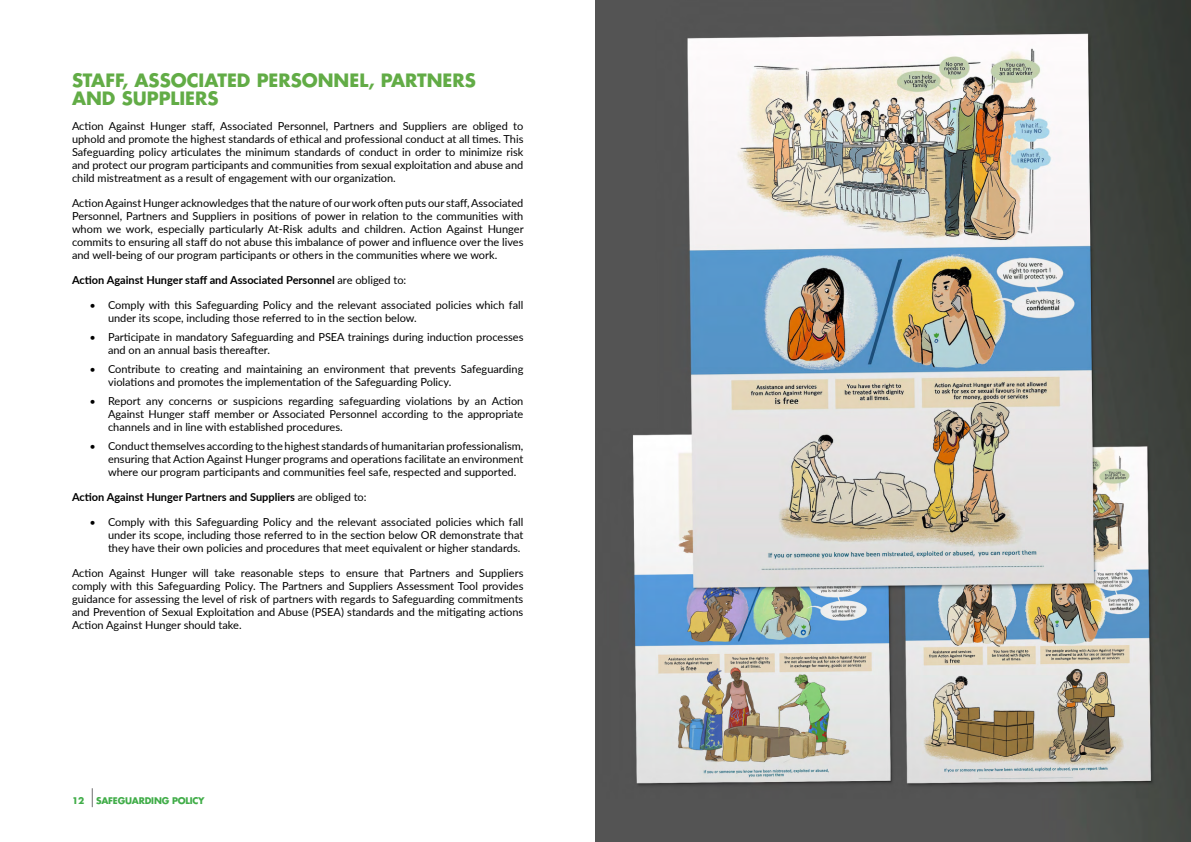
<style>
.page{position:relative;width:1191px;height:842px;background:#fff}
.page>*{position:absolute;margin:0;border:0;box-sizing:border-box;transform-origin:0 0}
.t1{font:700 18px/18px "Futura LT Pro";color:#62ac46}
.t2{font:11px/13px "Lato";color:#000;text-align:justify}
.t3{font:700 11px "Lato";color:#000}
.t4{font:700 9px "Futura LT Pro";letter-spacing:-.02em;color:#41ad49}
.s1{font-weight:400}
</style>
<div class="page">
<svg style="left:92px;top:788px;width:1px;height:19px"></svg>
<img style="left:595px;top:0;width:596px;height:842px">
<h1 class="t1" style="left:72px;top:71px;width:405px">STAFF, ASSOCIATED PERSONNEL, PARTNERS<br>AND SUPPLIERS</h1>
<p class="t2" style="left:72px;top:119px;width:453px">Action Against Hunger staff, Associated Personnel, Partners and Suppliers are obliged to uphold and promote the highest standards of ethical and professional conduct at all times. This Safeguarding policy articulates the minimum standards of conduct in order to minimize risk and protect our program participants and communities from sexual exploitation and abuse and child mistreatment as a result of engagement with our organization.</p>
<p class="t2" style="left:72px;top:196px;width:453px">Action Against Hunger acknowledges that the nature of our work often puts our staff, Associated Personnel, Partners and Suppliers in positions of power in relation to the communities with whom we work, especially particularly At-Risk adults and children. Action Against Hunger commits to ensuring all staff do not abuse this imbalance of power and influence over the lives and well-being of our program participants or others in the communities where we work.</p>
<p class="t3" style="left:72px;top:272px;width:336px">Action Against Hunger staff and Associated Personnel <span class="s1">are obliged to:</span></p>
<p class="t2" style="left:108px;top:298px;width:417px;text-indent:-18px">• Comply with this Safeguarding Policy and the relevant associated policies which fall under its scope, including those referred to in the section below.</p>
<p class="t2" style="left:108px;top:330px;width:417px;text-indent:-18px">• Participate in mandatory Safeguarding and PSEA trainings during induction processes and on an annual basis thereafter.</p>
<p class="t2" style="left:108px;top:362px;width:417px;text-indent:-18px">• Contribute to creating and maintaining an environment that prevents Safeguarding violations and promotes the implementation of the Safeguarding Policy.</p>
<p class="t2" style="left:108px;top:394px;width:417px;text-indent:-18px">• Report any concerns or suspicions regarding safeguarding violations by an Action Against Hunger staff member or Associated Personnel according to the appropriate channels and in line with established procedures.</p>
<p class="t2" style="left:108px;top:439px;width:417px;text-indent:-18px">• Conduct themselves according to the highest standards of humanitarian professionalism, ensuring that Action Against Hunger programs and operations facilitate an environment where our program participants and communities feel safe, respected and supported.</p>
<p class="t3" style="left:72px;top:489px;width:296px">Action Against Hunger Partners and Suppliers <span class="s1">are obliged to:</span></p>
<p class="t2" style="left:108px;top:515px;width:417px;text-indent:-18px">• Comply with this Safeguarding Policy and the relevant associated policies which fall under its scope, including those referred to in the section below OR demonstrate that they have their own policies and procedures that meet equivalent or higher standards.</p>
<p class="t2" style="left:72px;top:566px;width:453px">Action Against Hunger will take reasonable steps to ensure that Partners and Suppliers comply with this Safeguarding Policy. The Partners and Suppliers Assessment Tool provides guidance for assessing the level of risk of partners with regards to Safeguarding commitments and Prevention of Sexual Exploitation and Abuse (PSEA) standards and the mitigating actions Action Against Hunger should take.</p>
<p class="t4" style="left:72px;top:794px;width:14px">12</p>
<p class="t4" style="left:96px;top:794px;width:110px">SAFEGUARDING POLICY</p>
</div>
